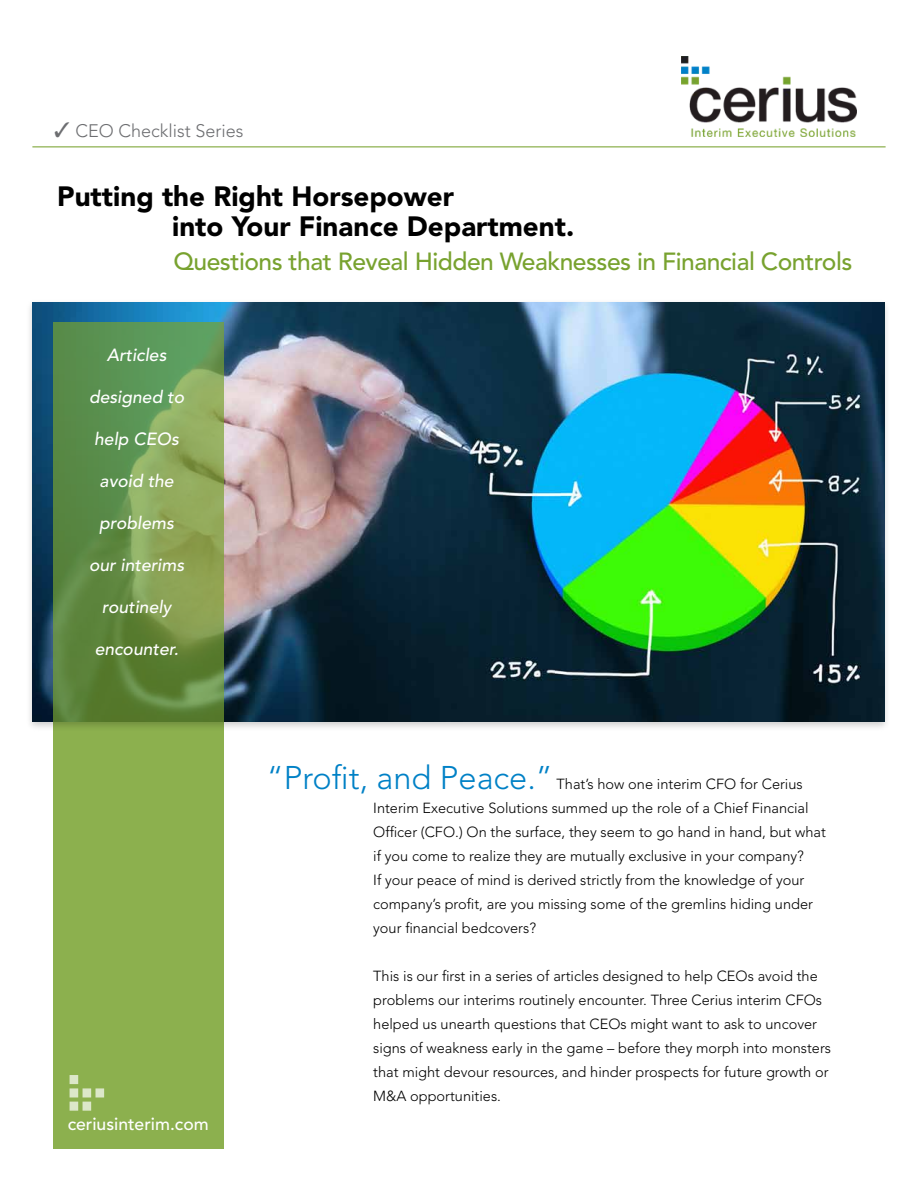
<style>
.page{position:relative;width:918px;height:1188px;background:#fff}
.page>*{position:absolute;margin:0;border:0;box-sizing:border-box;transform-origin:0 0}
.t1{font:300 32.55px "Avenir";color:#0081c6}
.t2{font:900 27.75px/30.2px "Avenir";color:#000}
.t3{font:500 24.6px "Avenir";letter-spacing:-.02em;color:#78a22f}
.t4{font:300 18px "Avenir";color:#6d6e71}
.t5{font:italic 500 17.55px "Avenir";color:#fff}
.t6{font:500 17.55px "Avenir";color:#fff}
.t7{font:300 14.55px/24px "Avenir";color:#000}
</style>
<div class="page">
<div style="left:53px;top:717px;width:171px;height:432px;background:#8cb04e"></div>
<img style="left:681px;top:56px;width:175px;height:80px">
<div style="left:25px;top:299px;width:866px;height:433px;background:#000;opacity:.2"></div>
<img style="left:32px;top:302px;width:852px;height:420px">
<hr style="left:32px;top:146px;width:854px;height:1px;background:#78a22f">
<svg style="left:53px;top:322px;width:171px;height:399px;background:#6b934b"></svg>
<div style="left:70px;top:1075px;width:8px;height:9px;background:#dce7c9"></div>
<svg style="left:70px;top:1088px;width:8px;height:10px"></svg>
<svg style="left:70px;top:1102px;width:8px;height:9px"></svg>
<svg style="left:83px;top:1088px;width:8px;height:10px"></svg>
<svg style="left:83px;top:1102px;width:8px;height:9px"></svg>
<div style="left:95px;top:1088px;width:9px;height:10px;background:#dce7c9;border:2px solid #fff"></div>
<p class="t4" style="left:54px;top:120px;width:191px">✓ CEO Checklist Series</p>
<h2 class="t2" style="left:172px;top:181px;width:404px;text-indent:-115px">Putting the Right Horsepower<br>into Your Finance Department.</h2>
<h3 class="t3" style="left:173px;top:247px;width:680px">Questions that Reveal Hidden Weaknesses in Financial Controls</h3>
<p class="t5" style="left:107px;top:345px;width:61px">Articles</p>
<p class="t5" style="left:89px;top:387px;width:97px">designed to</p>
<p class="t5" style="left:94px;top:429px;width:86px">help CEOs</p>
<p class="t5" style="left:100px;top:471px;width:76px">avoid the</p>
<p class="t5" style="left:99px;top:513px;width:76px">problems</p>
<p class="t5" style="left:89px;top:555px;width:97px">our interims</p>
<p class="t5" style="left:102px;top:597px;width:71px">routinely</p>
<p class="t5" style="left:95px;top:639px;width:85px">encounter.</p>
<p class="t6" style="left:68px;top:1114px;width:143px">ceriusinterim.com</p>
<h1 class="t1" style="left:267px;top:759px;width:288px">“Profit, and Peace.”</h1>
<p class="t7" style="left:373px;top:772px;width:454px;text-indent:183px">That’s how one interim CFO for Cerius Interim Executive Solutions summed up the role of a Chief Financial Officer (CFO.) On the surface, they seem to go hand in hand, but what if you come to realize they are mutually exclusive in your company?<br>If your peace of mind is derived strictly from the knowledge of your company’s profit, are you missing some of the gremlins hiding under your financial bedcovers?</p>
<p class="t7" style="left:373px;top:964px;width:459px">This is our first in a series of articles designed to help CEOs avoid the problems our interims routinely encounter. Three Cerius interim CFOs helped us unearth questions that CEOs might want to ask to uncover signs of weakness early in the game – before they morph into monsters that might devour resources, and hinder prospects for future growth or M&amp;A opportunities.</p>
</div>
